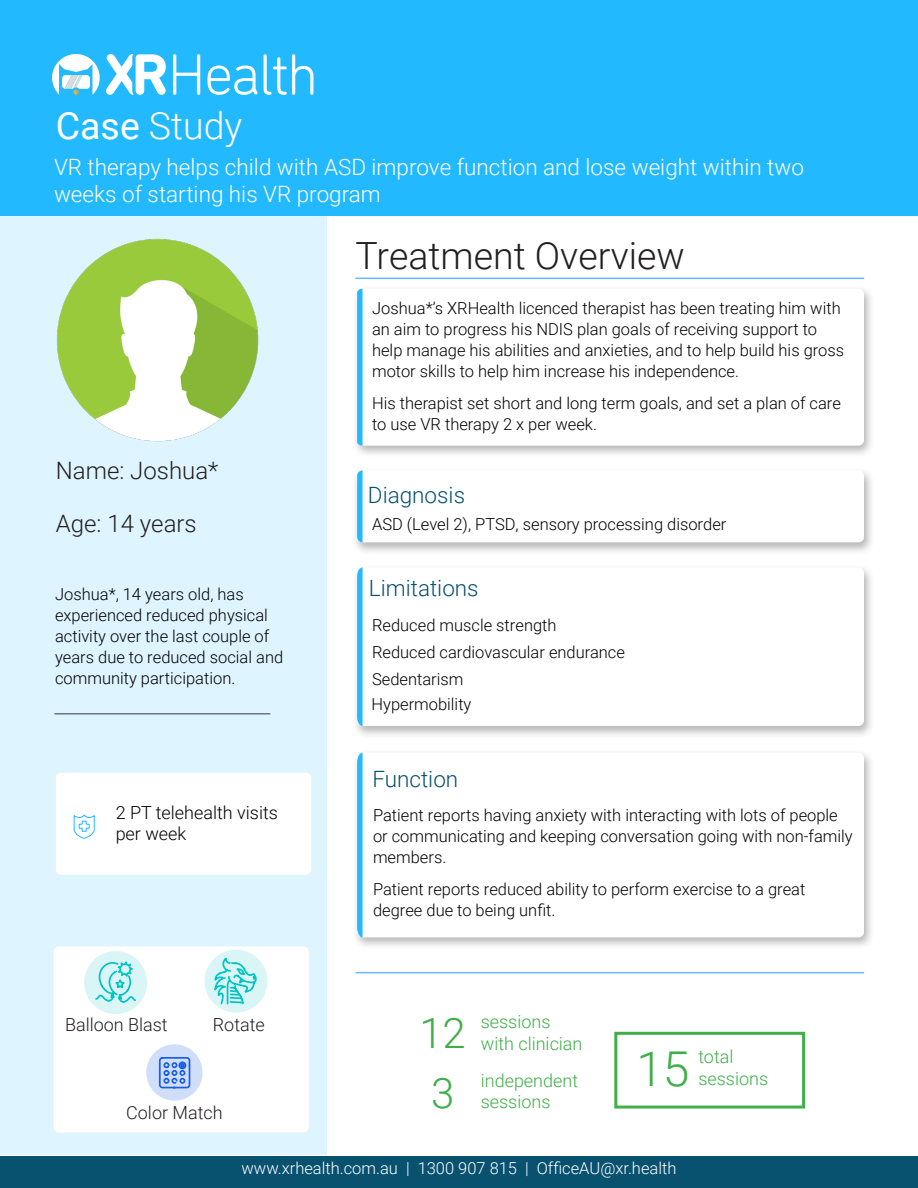
<style>
.page{position:relative;width:918px;height:1188px;background:#fff}
.page>*{position:absolute;margin:0;border:0;box-sizing:border-box;transform-origin:0 0}
.t1{font:300 48px "Roboto";color:#40ae49}
.t2{font:300 42px "Roboto";color:#40ae49}
.t3{font:300 37.5px "Roboto";color:#231f20}
.t4{font:300 37.5px "Roboto";color:#fff}
.t5{font:300 24px "Roboto";color:#231f20}
.t6{font:300 22.5px/27px "Roboto";color:#fff}
.t7{font:300 22.5px "Roboto";color:#08516f}
.t8{font:300 18px/21.6px "Roboto";color:#40ae49}
.t9{font:300 18px "Roboto";color:#231f20}
.t10{font:300 18px/21.6px "Roboto";color:#000}
.t11{font:300 16.5px/21px "Roboto";color:#000}
.t12{font:300 16.5px "Roboto";color:#fff}
.s1{font-weight:400}
</style>
<div class="page">
<div style="left:0;top:217px;width:326px;height:938px;background:#def5ff"></div>
<div style="left:56px;top:773px;width:255px;height:102px;background:#fff;border-radius:5px"></div>
<div style="left:351px;top:285px;width:524px;height:174px;background:#231f20;opacity:.33"></div>
<div style="left:357px;top:289px;width:507px;height:157px;background:#fff;border-radius:5px"></div>
<div style="left:352px;top:467px;width:523px;height:88px;background:#231f20;opacity:.33"></div>
<div style="left:357px;top:470px;width:507px;height:72px;background:#fff;border-radius:5px"></div>
<div style="left:351px;top:564px;width:524px;height:175px;background:#231f20;opacity:.33"></div>
<div style="left:357px;top:568px;width:507px;height:158px;background:#fff;border-radius:5px"></div>
<div style="left:54px;top:946px;width:255px;height:187px;background:#fff;border-radius:5px"></div>
<hr style="left:355px;top:278px;width:509px;height:1px;background:#6cb8fd">
<hr style="left:356px;top:972px;width:508px;height:1px;background:#6cb8fd">
<div style="left:0;top:1156px;width:918px;height:32px;background:#08516f"></div>
<div style="left:0;top:0;width:918px;height:216px;background:#23b9ff"></div>
<svg style="left:52px;top:54px;width:48px;height:42px"></svg>
<svg style="left:173px;top:54px;width:27px;height:41px"></svg>
<svg style="left:207px;top:66px;width:51px;height:29px"></svg>
<svg style="left:264px;top:54px;width:49px;height:41px"></svg>
<svg style="left:106px;top:54px;width:60px;height:41px"></svg>
<hr style="left:54px;top:713px;width:216px;height:1px;background:#363636">
<svg style="left:73px;top:814px;width:22px;height:25px"></svg>
<svg style="left:357px;top:289px;width:6px;height:157px"></svg>
<svg style="left:357px;top:470px;width:6px;height:72px"></svg>
<svg style="left:357px;top:568px;width:6px;height:158px"></svg>
<div style="left:351px;top:749px;width:524px;height:201px;background:#231f20;opacity:.33"></div>
<div style="left:357px;top:753px;width:507px;height:184px;background:#fff;border-radius:5px"></div>
<svg style="left:357px;top:753px;width:6px;height:184px"></svg>
<div style="left:614px;top:1032px;width:191px;height:77px;border:3px solid #40ae49"></div>
<img style="left:29px;top:216px;width:255px;height:226px">
<div style="left:146px;top:1044px;width:57px;height:57px;background:#d1defa;border-radius:50%"></div>
<svg style="left:158px;top:1057px;width:33px;height:32px"></svg>
<svg style="left:205px;top:950px;width:63px;height:63px"></svg>
<div style="left:84px;top:951px;width:63px;height:63px;background:#d9f5f5;border-radius:50%"></div>
<svg style="left:94px;top:959px;width:42px;height:44px"></svg>
<p class="t4" style="left:56px;top:99px;width:188px"><span class="s1">Case</span> Study</p>
<p class="t6" style="left:54px;top:153px;width:752px">VR therapy helps child with ASD improve function and lose weight within two weeks of starting his VR program</p>
<p class="t3" style="left:355px;top:229px;width:331px">Treatment Overview</p>
<p class="t5" style="left:56px;top:454px;width:164px">Name: Joshua*</p>
<p class="t5" style="left:56px;top:507px;width:142px">Age: 14 years</p>
<p class="t11" style="left:55px;top:584px;width:230px">Joshua*, 14 years old, has experienced reduced physical activity over the last couple of years due to reduced social and community participation.</p>
<p class="t10" style="left:116px;top:801px;width:164px">2 PT telehealth visits per week</p>
<p class="t9" style="left:65px;top:1012px;width:104px">Balloon Blast</p>
<p class="t9" style="left:213px;top:1012px;width:54px">Rotate</p>
<p class="t9" style="left:126px;top:1100px;width:98px">Color Match</p>
<p class="t11" style="left:372px;top:298px;width:474px">Joshua*’s XRHealth licenced therapist has been treating him with an aim to progress his NDIS plan goals of receiving support to help manage his abilities and anxieties, and to help build his gross motor skills to help him increase his independence.</p>
<p class="t11" style="left:372px;top:392px;width:470px">His therapist set short and long term goals, and set a plan of care to use VR therapy 2 x per week.</p>
<p class="t7" style="left:368px;top:479px;width:99px">Diagnosis</p>
<p class="t11" style="left:372px;top:513px;width:356px">ASD (Level 2), PTSD, sensory processing disorder</p>
<p class="t7" style="left:369px;top:573px;width:111px">Limitations</p>
<p class="t11" style="left:372px;top:614px;width:186px">Reduced muscle strength</p>
<p class="t11" style="left:372px;top:641px;width:254px">Reduced cardiovascular endurance</p>
<p class="t11" style="left:372px;top:668px;width:93px">Sedentarism</p>
<p class="t11" style="left:372px;top:693px;width:101px">Hypermobility</p>
<p class="t7" style="left:372px;top:763px;width:87px">Function</p>
<p class="t11" style="left:373px;top:804px;width:481px">Patient reports having anxiety with interacting with lots of people or communicating and keeping conversation going with non-family members.</p>
<p class="t11" style="left:373px;top:878px;width:434px">Patient reports reduced ability to perform exercise to a great degree due to being unfit.</p>
<p class="t2" style="left:419px;top:1003px;width:48px">12</p>
<p class="t2" style="left:431px;top:1063px;width:25px">3</p>
<p class="t8" style="left:481px;top:1011px;width:103px">sessions with clinician</p>
<p class="t8" style="left:481px;top:1069px;width:99px">independent sessions</p>
<p class="t1" style="left:636px;top:1035px;width:55px">15</p>
<p class="t8" style="left:698px;top:1045px;width:37px">total</p>
<p class="t8" style="left:698px;top:1067px;width:71px">sessions</p>
<p class="t12" style="left:242px;top:1156px;width:436px">www.xrhealth.com.au | 1300 907 815 | OfficeAU@xr.health</p>
</div>
